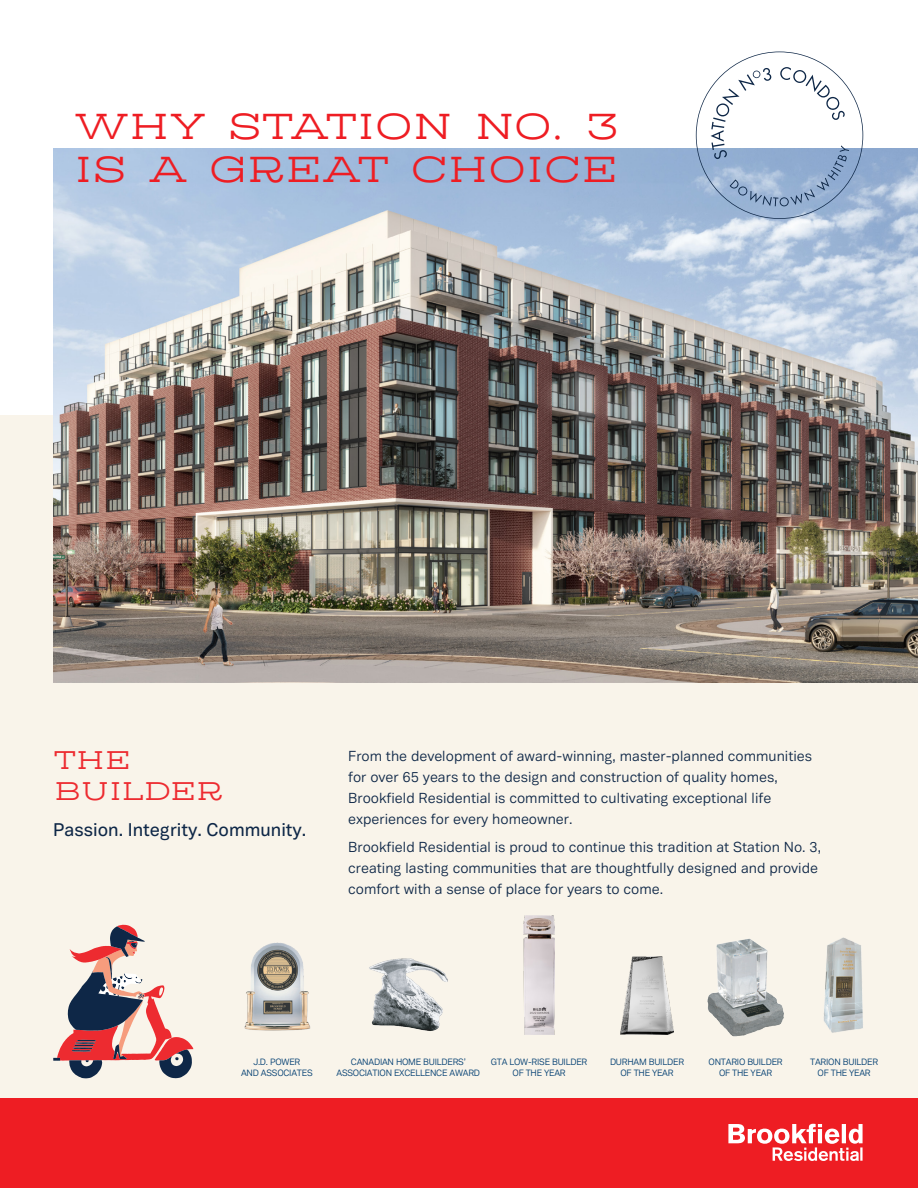
<style>
.page{position:relative;width:918px;height:1188px;background:#fff}
.page>*{position:absolute;margin:0;border:0;box-sizing:border-box;transform-origin:0 0}
.t1{font:36px/43.2px "Rodeqa Slab 4 F";color:#ee1d23}
.t2{font:25.5px "Rodeqa Slab 4 F";color:#ed2b30}
.red_bullets{font:500 18px "Vaud";color:#0e2747}
.red_bullets-2{font:14.25px/21px "Vaud";color:#0e2747}
.t3{font:9.75px/11.7px "Trade Gothic";letter-spacing:-.02em;color:#003d71;text-align:center}
.t4{font:9px/10.8px "Vaud";letter-spacing:-.025em;color:#003d71;text-align:center}
</style>
<div class="page">
<div style="left:0;top:416px;width:918px;height:708px;background:#f9f4ea"></div>
<div style="left:0;top:1098px;width:918px;height:90px;background:#ee1d23"></div>
<img style="left:244px;top:942px;width:67px;height:89px">
<img style="left:369px;top:958px;width:79px;height:73px">
<img style="left:707px;top:938px;width:77px;height:99px">
<img style="left:823px;top:937px;width:40px;height:96px">
<img style="left:524px;top:916px;width:31px;height:119px">
<img style="left:621px;top:956px;width:52px;height:79px">
<img style="left:53px;top:149px;width:864px;height:534px">
<svg style="left:53px;top:925px;width:140px;height:153px"></svg>
<svg style="left:728px;top:1124px;width:135px;height:37px"></svg>
<svg style="left:696px;top:52px;width:167px;height:167px"></svg>
<p class="t1" style="left:75px;top:100px;width:546px">WHY STATION NO. 3<br>IS A GREAT CHOICE</p>
<p class="t2" style="left:54px;top:737px;width:78px">THE</p>
<p class="t2" style="left:54px;top:768px;width:171px">BUILDER</p>
<p class="red_bullets" style="left:53px;top:819px;width:255px">Passion. Integrity. Community.</p>
<p class="red_bullets-2" style="left:348px;top:746px;width:466px">From the development of award-winning, master-planned communities for over 65 years to the design and construction of quality homes, Brookfield Residential is committed to cultivating exceptional life experiences for every homeowner.</p>
<p class="red_bullets-2" style="left:348px;top:837px;width:474px">Brookfield Residential is proud to continue this tradition at Station No. 3, creating lasting communities that are thoughtfully designed and provide comfort with a sense of place for years to come.</p>
<p class="t3" style="left:239px;top:1059px;width:78px">J.D. POWER<br>AND ASSOCIATES</p>
<p class="t4" style="left:351px;top:1056px;width:116px">CANADIAN HOME BUILDERS’</p>
<p class="t4" style="left:253px;top:1056px;width:48px">J.D. POWER</p>
<p class="t4" style="left:241px;top:1067px;width:73px">AND ASSOCIATES</p>
<p class="t3" style="left:346px;top:1064px;width:127px">CANADIAN HOME BUILDERS’</p>
<p class="t4" style="left:709px;top:1056px;width:76px">ONTARIO BUILDER<br>OF THE YEAR</p>
<p class="t4" style="left:491px;top:1056px;width:98px">GTA LOW-RISE BUILDER</p>
<p class="t4" style="left:513px;top:1067px;width:55px">OF THE YEAR</p>
<p class="t3" style="left:705px;top:1059px;width:82px">ONTARIO BUILDER<br>OF THE YEAR</p>
<p class="t4" style="left:810px;top:1056px;width:69px">TARION BUILDER</p>
<p class="t4" style="left:610px;top:1056px;width:76px">DURHAM BUILDER</p>
<p class="t4" style="left:620px;top:1067px;width:55px">OF THE YEAR</p>
<p class="t3" style="left:807px;top:1059px;width:76px">TARION BUILDER<br>OF THE YEAR</p>
<p class="t4" style="left:336px;top:1067px;width:145px">ASSOCIATION EXCELLENCE AWARD</p>
<p class="t4" style="left:818px;top:1067px;width:55px">OF THE YEAR</p>
</div>
